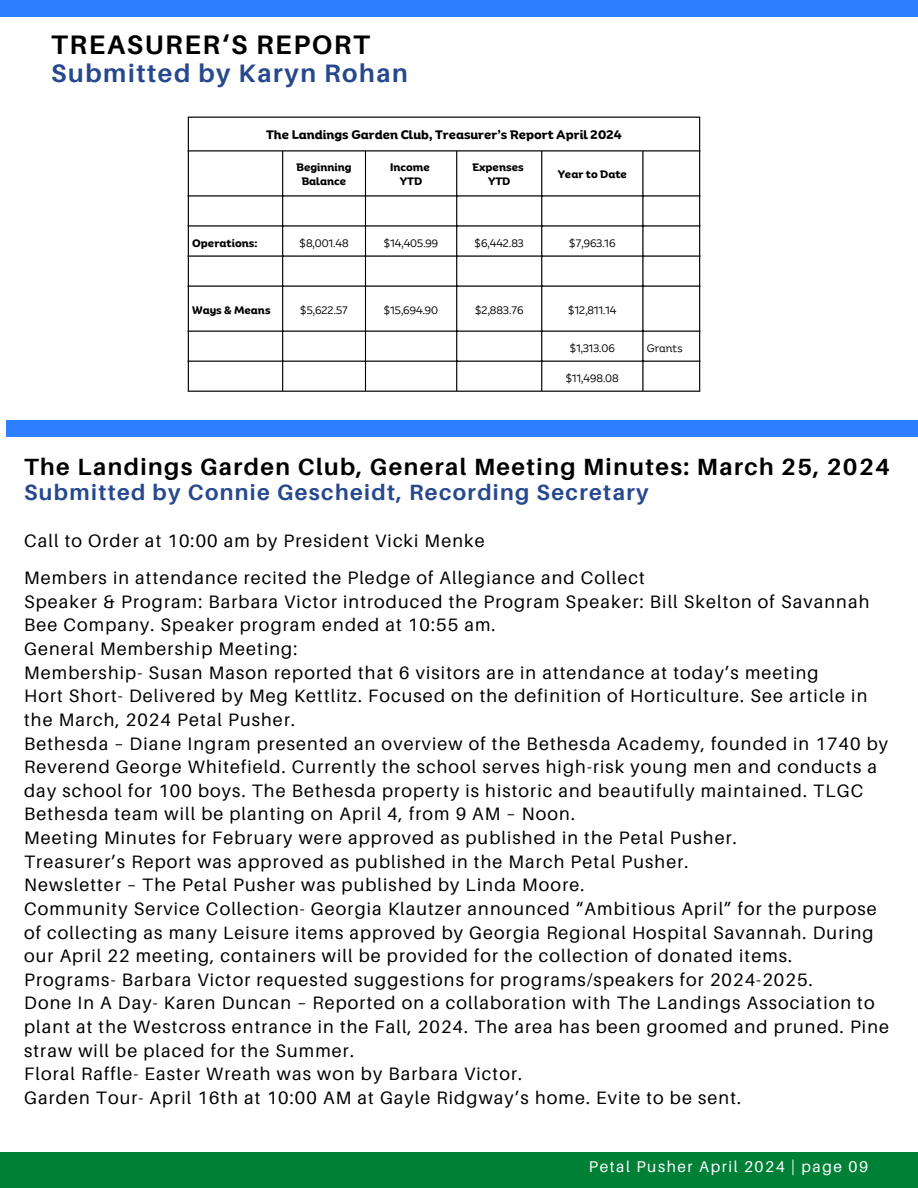
<style>
.page{position:relative;width:918px;height:1188px;background:#fff}
.page>*{position:absolute;margin:0;border:0;box-sizing:border-box;transform-origin:0 0}
.t1{font:700 26.7px "Aileron";letter-spacing:.065em;color:#000}
.t2{font:700 25.35px "Aileron";letter-spacing:.065em;color:#26498e}
.t3{font:700 23.55px "Aileron";letter-spacing:.065em;color:#000}
.t4{font:700 22.05px "Aileron";letter-spacing:.065em;color:#26498e}
.t5{font:18px/23.7px "Aileron";letter-spacing:.065em;color:#000}
.t6{font:15.6px "Aileron";letter-spacing:.1em;color:#fff}
.t7{font:700 12px "Binate Display";color:#000}
.t8{font:10.5px "Binate Display";color:#000}
.t9{font:700 10.5px/14px "Binate Display";color:#000;text-align:center}
</style>
<div class="page">
<div style="left:0;top:1153px;width:918px;height:35px;background:#008037"></div>
<div style="left:0;top:0;width:918px;height:17px;background:#2e7fff"></div>
<div style="left:6px;top:420px;width:912px;height:17px;background:#2e7fff"></div>
<hr style="left:188px;top:118px;width:1px;height:273px;background:#000">
<hr style="left:282px;top:151px;width:1px;height:240px;background:#000">
<hr style="left:365px;top:151px;width:1px;height:240px;background:#000">
<hr style="left:456px;top:151px;width:1px;height:240px;background:#000">
<hr style="left:541px;top:151px;width:1px;height:240px;background:#000">
<hr style="left:642px;top:151px;width:2px;height:240px;background:#000">
<hr style="left:699px;top:118px;width:1px;height:273px;background:#000">
<hr style="left:188px;top:117px;width:512px;height:1px;background:#000">
<hr style="left:188px;top:150px;width:512px;height:1px;background:#000">
<hr style="left:188px;top:195px;width:512px;height:2px;background:#000">
<hr style="left:188px;top:225px;width:512px;height:2px;background:#000">
<hr style="left:188px;top:255px;width:512px;height:2px;background:#000">
<hr style="left:188px;top:285px;width:512px;height:2px;background:#000">
<hr style="left:188px;top:331px;width:512px;height:1px;background:#000">
<hr style="left:188px;top:361px;width:512px;height:1px;background:#000">
<hr style="left:188px;top:391px;width:512px;height:1px;background:#000">
<h1 class="t1" style="left:51px;top:28px;width:320px">TREASURER‘S REPORT</h1>
<h2 class="t2" style="left:51px;top:57px;width:358px">Submitted by Karyn Rohan</h2>
<p class="t7" style="left:266px;top:123px;width:357px">The Landings Garden Club, Treasurer’s Report April 2024</p>
<p class="t9" style="left:297px;top:159px;width:57px">Beginning<br>Balance</p>
<p class="t9" style="left:390px;top:159px;width:41px">Income<br>YTD</p>
<p class="t9" style="left:472px;top:159px;width:53px">Expenses<br>YTD</p>
<p class="t9" style="left:558px;top:166px;width:71px">Year to Date</p>
<p class="t9" style="left:192px;top:234px;width:67px">Operations:</p>
<p class="t8" style="left:299px;top:233px;width:51px">$8,001.48</p>
<p class="t8" style="left:384px;top:233px;width:56px">$14,405.99</p>
<p class="t8" style="left:475px;top:233px;width:51px">$6,442.83</p>
<p class="t8" style="left:569px;top:233px;width:48px">$7,963.16</p>
<p class="t9" style="left:192px;top:301px;width:80px">Ways &amp; Means</p>
<p class="t8" style="left:300px;top:300px;width:49px">$5,622.57</p>
<p class="t8" style="left:384px;top:300px;width:56px">$15,694.90</p>
<p class="t8" style="left:475px;top:300px;width:50px">$2,883.76</p>
<p class="t8" style="left:568px;top:300px;width:50px">$12,811.14</p>
<p class="t8" style="left:570px;top:338px;width:46px">$1,313.06</p>
<p class="t8" style="left:647px;top:338px;width:37px">Grants</p>
<p class="t8" style="left:566px;top:368px;width:55px">$11,498.08</p>
<h3 class="t3" style="left:24px;top:452px;width:867px">The Landings Garden Club, General Meeting Minutes: March 25, 2024</h3>
<p class="t4" style="left:24px;top:478px;width:626px">Submitted by Connie Gescheidt, Recording Secretary</p>
<p class="t5" style="left:24px;top:522px;width:622px;line-height:37.2px">Call to Order at 10:00 am by President Vicki Menke<br>Members in attendance recited the Pledge of Allegiance and Collect</p>
<p class="t5" style="left:24px;top:589px;width:866px">Speaker &amp; Program: Barbara Victor introduced the Program Speaker: Bill Skelton of Savannah Bee Company. Speaker program ended at 10:55 am.<br>General Membership Meeting:<br>Membership- Susan Mason reported that 6 visitors are in attendance at today’s meeting<br>Hort Short- Delivered by Meg Kettlitz. Focused on the definition of Horticulture. See article in the March, 2024 Petal Pusher.<br>Bethesda – Diane Ingram presented an overview of the Bethesda Academy, founded in 1740 by Reverend George Whitefield. Currently the school serves high-risk young men and conducts a day school for 100 boys. The Bethesda property is historic and beautifully maintained. TLGC Bethesda team will be planting on April 4, from 9 AM – Noon.<br>Meeting Minutes for February were approved as published in the Petal Pusher.<br>Treasurer’s Report was approved as published in the March Petal Pusher.<br>Newsletter – The Petal Pusher was published by Linda Moore.<br>Community Service Collection- Georgia Klautzer announced “Ambitious April” for the purpose of collecting as many Leisure items approved by Georgia Regional Hospital Savannah. During our April 22 meeting, containers will be provided for the collection of donated items.<br>Programs- Barbara Victor requested suggestions for programs/speakers for 2024-2025.<br>Done In A Day- Karen Duncan – Reported on a collaboration with The Landings Association to plant at the Westcross entrance in the Fall, 2024. The area has been groomed and pruned. Pine straw will be placed for the Summer.<br>Floral Raffle- Easter Wreath was won by Barbara Victor.<br>Garden Tour- April 16th at 10:00 AM at Gayle Ridgway’s home. Evite to be sent.</p>
<p class="t6" style="left:589px;top:1157px;width:281px">Petal Pusher April 2024 | page 09</p>
</div>
